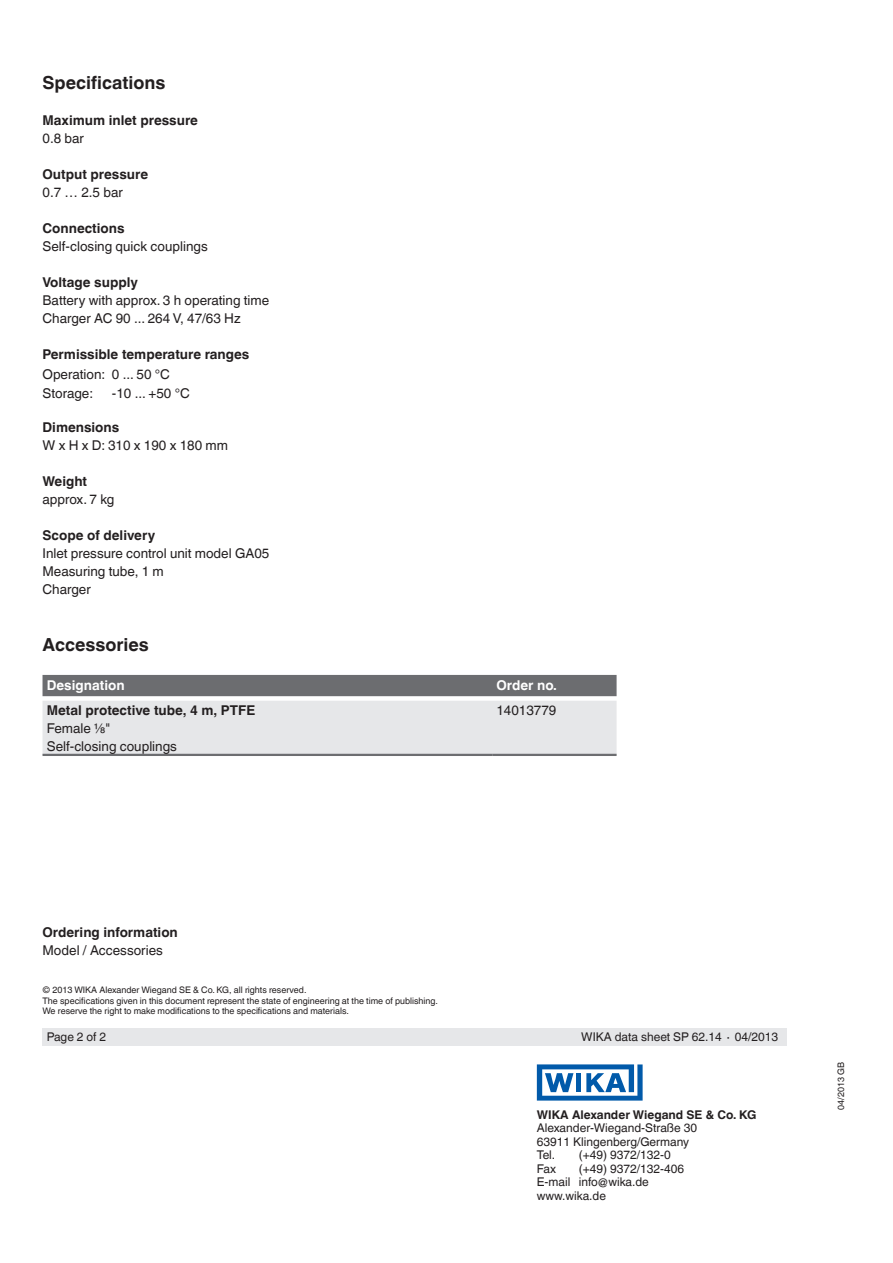
<style>
.page{position:relative;width:893px;height:1263px;background:#fff}
.page>*{position:absolute;margin:0;border:0;box-sizing:border-box;transform-origin:0 0}
.t1{font:700 18px "Helvetica World";color:#231f20}
.t2{font:13.5px/18px "Helvetica World";color:#231f20}
.t3{font:700 13.5px "Helvetica World";color:#231f20}
.t4{font:700 13.5px "Helvetica World";color:#fff}
.t5{font:12px/13.5px "Helvetica World";color:#231f20}
.t6{font:700 12px "Helvetica World";color:#231f20}
.t7{font:9px/10.5px "Helvetica World";color:#231f20}
</style>
<div class="page">
<svg style="left:537px;top:1064px;width:106px;height:36px"></svg>
<div style="left:43px;top:1028px;width:744px;height:17px;background:#e6e7e9"></div>
<svg style="left:43px;top:675px;width:574px;height:79px;background:#c6c7c9"></svg>
<hr style="left:43px;top:754px;width:449px;height:2px;background:#6c6d70">
<hr style="left:492px;top:754px;width:125px;height:2px;background:#6c6d70">
<h1 class="t1" style="left:43px;top:73px;width:124px">Specifications</h1>
<p class="t3" style="left:43px;top:113px;width:157px">Maximum inlet pressure</p>
<p class="t2" style="left:43px;top:130px;width:43px">0.8 bar</p>
<p class="t3" style="left:43px;top:167px;width:107px">Output pressure</p>
<p class="t2" style="left:43px;top:184px;width:82px">0.7 … 2.5 bar</p>
<p class="t3" style="left:43px;top:221px;width:84px">Connections</p>
<p class="t2" style="left:43px;top:238px;width:167px">Self-closing quick couplings</p>
<p class="t3" style="left:43px;top:275px;width:97px">Voltage supply</p>
<p class="t2" style="left:43px;top:292px;width:228px">Battery with approx. 3 h operating time<br>Charger AC 90 ... 264 V, 47/63 Hz</p>
<p class="t3" style="left:43px;top:347px;width:208px">Permissible temperature ranges</p>
<p class="t2" style="left:43px;top:366px;width:129px">Operation: 0 ... 50 °C<br>Storage:</p>
<p class="t2" style="left:112px;top:384px;width:79px">-10 ... +50 °C</p>
<p class="t3" style="left:43px;top:419px;width:78px">Dimensions</p>
<p class="t2" style="left:43px;top:436px;width:187px">W x H x D: 310 x 190 x 180 mm</p>
<p class="t3" style="left:43px;top:473px;width:46px">Weight</p>
<p class="t2" style="left:43px;top:490px;width:73px">approx. 7 kg</p>
<p class="t3" style="left:43px;top:527px;width:114px">Scope of delivery</p>
<p class="t2" style="left:43px;top:544px;width:228px">Inlet pressure control unit model GA05<br>Measuring tube, 1 m<br>Charger</p>
<h1 class="t1" style="left:43px;top:634px;width:108px">Accessories</h1>
<p class="t4" style="left:47px;top:678px;width:79px">Designation</p>
<p class="t4" style="left:496px;top:678px;width:62px">Order no.</p>
<p class="t3" style="left:47px;top:702px;width:210px">Metal protective tube, 4 m, PTFE</p>
<p class="t2" style="left:47px;top:719px;width:132px">Female ⅛"<br>Self-closing couplings</p>
<p class="t2" style="left:496px;top:701px;width:62px">14013779</p>
<p class="t3" style="left:43px;top:925px;width:137px">Ordering information</p>
<p class="t2" style="left:43px;top:942px;width:122px">Model / Accessories</p>
<p class="t7" style="left:43px;top:985px;width:397px">© 2013 WIKA Alexander Wiegand SE &amp; Co. KG, all rights reserved.<br>The specifications given in this document represent the state of engineering at the time of publishing.<br>We reserve the right to make modifications to the specifications and materials.</p>
<p class="t5" style="left:47px;top:1030px;width:61px">Page 2 of 2</p>
<p class="t5" style="left:581px;top:1030px;width:198px">WIKA data sheet SP 62.14 ∙ 04/2013</p>
<p class="t6" style="left:537px;top:1107px;width:221px">WIKA Alexander Wiegand SE &amp; Co. KG</p>
<p class="t5" style="left:537px;top:1121px;width:162px">Alexander-Wiegand-Straße 30<br>63911 Klingenberg/Germany<br>Tel.</p>
<p class="t5" style="left:579px;top:1148px;width:94px">(+49) 9372/132-0</p>
<p class="t5" style="left:537px;top:1161px;width:149px;text-indent:42px">(+49) 9372/132-406<br>E-mail info@wika.de www.wika.de</p>
<p class="t5" style="left:537px;top:1161px;width:21px">Fax</p>
<p class="t7" style="left:836px;top:1110px;width:49px;rotate:-90deg">04/2013 GB</p>
</div>
